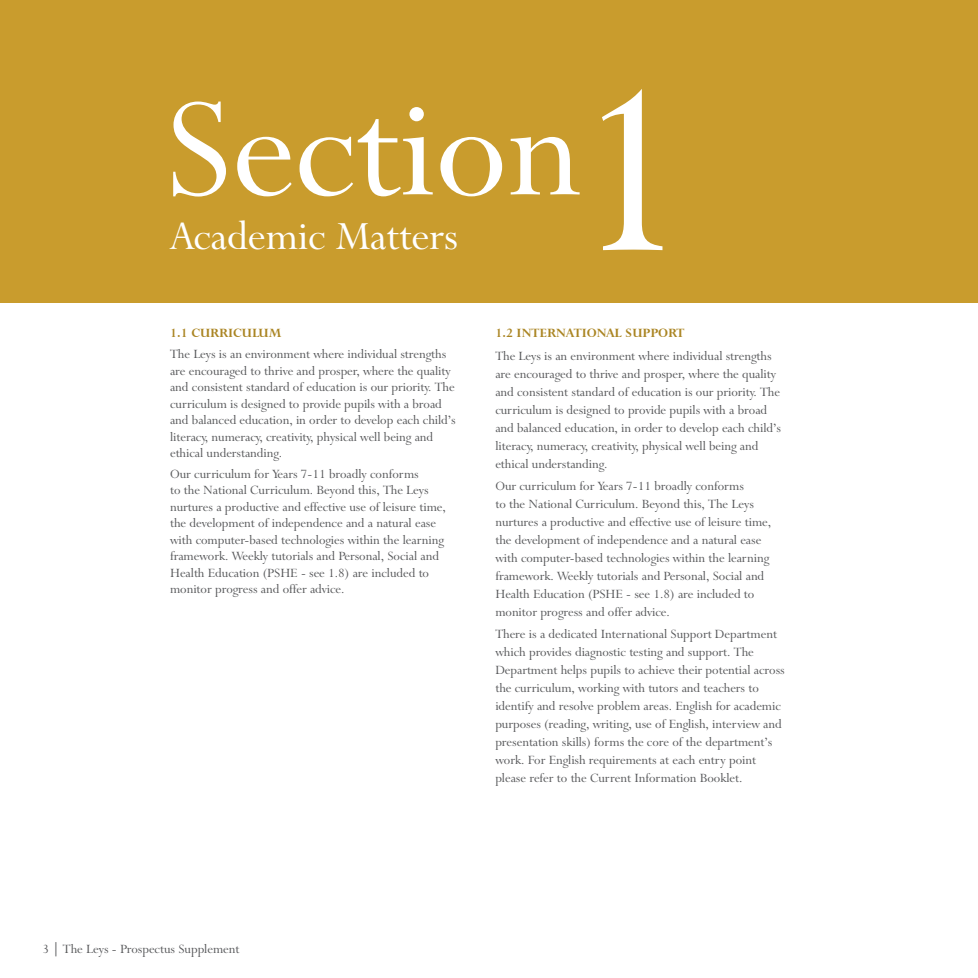
<style>
.page{position:relative;width:978px;height:978px;background:#fff}
.page>*{position:absolute;margin:0;border:0;box-sizing:border-box;transform-origin:0 0}
.t1{font:275.4px "Lapidary 333 BT";color:#fff}
.t2{font:158.1px "Lapidary 333 BT";color:#fff}
.t3{font:45px "Lapidary 333 BT";color:#fff}
.t4{font:14.25px/18px "Lapidary 333 BT";color:#57585a}
.t5{font:700 14.25px "Lapidary 333 BT";color:#aa8523}
</style>
<div class="page">
<div style="left:0;top:0;width:978px;height:303px;background:#c99c2d"></div>
<p class="t2" style="left:164px;top:60px;width:419px">Section</p>
<p class="t3" style="left:170px;top:211px;width:290px">Academic Matters</p>
<p class="t1" style="left:566px;top:17px;width:130px">1</p>
<p class="t5" style="left:170px;top:325px;width:113px">1.1 CURRICULUM</p>
<p class="t4" style="left:170px;top:346px;width:287px;line-height:16.5px">The Leys is an environment where individual strengths are encouraged to thrive and prosper, where the quality and consistent standard of education is our priority. The curriculum is designed to provide pupils with a broad and balanced education, in order to develop each child’s literacy, numeracy, creativity, physical well being and ethical understanding.</p>
<p class="t4" style="left:170px;top:466px;width:277px;line-height:16.5px">Our curriculum for Years 7-11 broadly conforms<br>to the National Curriculum. Beyond this, The Leys nurtures a productive and effective use of leisure time, the development of independence and a natural ease with computer-based technologies within the learning framework. Weekly tutorials and Personal, Social and Health Education (PSHE - see 1.8) are included to monitor progress and offer advice.</p>
<p class="t5" style="left:495px;top:325px;width:191px">1.2 INTERNATIONAL SUPPORT</p>
<p class="t4" style="left:495px;top:347px;width:287px">The Leys is an environment where individual strengths are encouraged to thrive and prosper, where the quality and consistent standard of education is our priority. The curriculum is designed to provide pupils with a broad and balanced education, in order to develop each child’s literacy, numeracy, creativity, physical well being and ethical understanding.</p>
<p class="t4" style="left:495px;top:477px;width:277px">Our curriculum for Years 7-11 broadly conforms<br>to the National Curriculum. Beyond this, The Leys nurtures a productive and effective use of leisure time, the development of independence and a natural ease with computer-based technologies within the learning framework. Weekly tutorials and Personal, Social and Health Education (PSHE - see 1.8) are included to monitor progress and offer advice.</p>
<p class="t4" style="left:495px;top:625px;width:291px">There is a dedicated International Support Department which provides diagnostic testing and support. The Department helps pupils to achieve their potential across the curriculum, working with tutors and teachers to identify and resolve problem areas. English for academic purposes (reading, writing, use of English, interview and presentation skills) forms the core of the department’s work. For English requirements at each entry point please refer to the Current Information Booklet.</p>
<p class="t4" style="left:43px;top:940px;width:198px">3 | The Leys - Prospectus Supplement</p>
</div>
